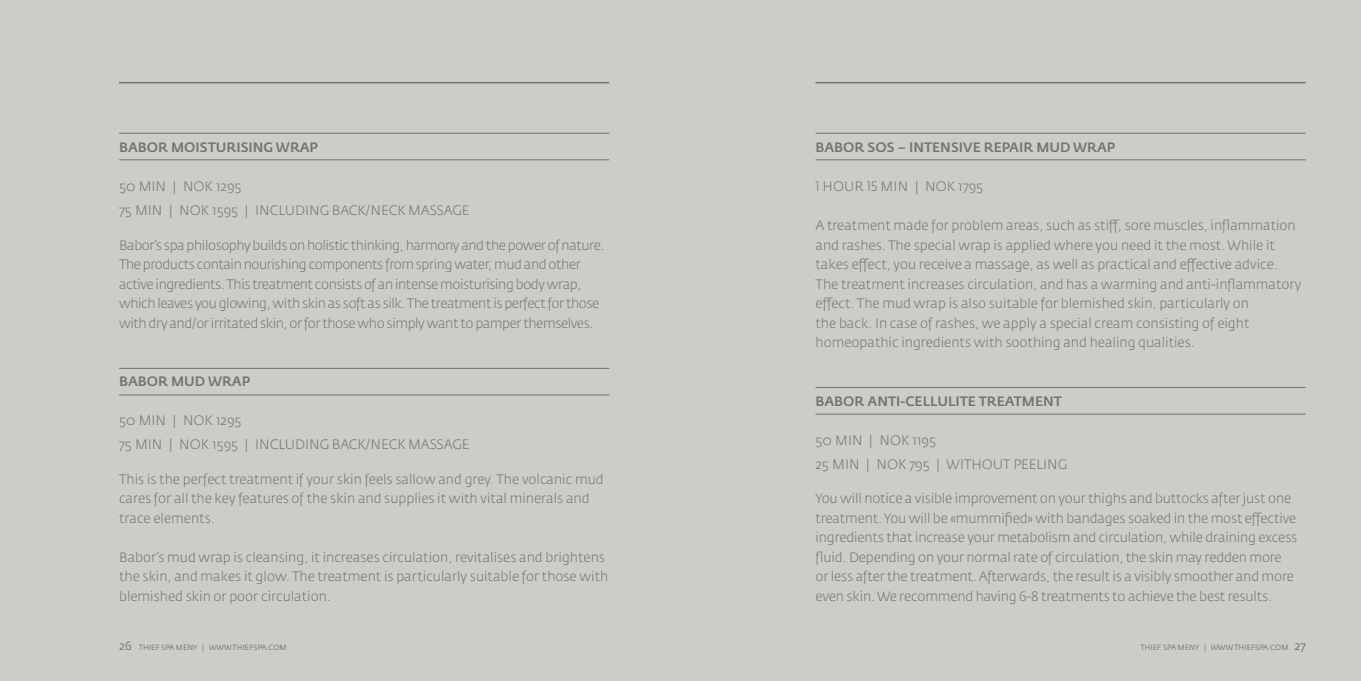
<style>
.page{position:relative;width:1361px;height:681px;background:#fff}
.page>*{position:absolute;margin:0;border:0;box-sizing:border-box;transform-origin:0 0}
.t1{font:300 13.5px/19.5px "Fedra Sans Std";color:#71746f}
.t2{font:300 13.5px/19.5px "Fedra Sans Std";letter-spacing:-.03em;color:#71746f}
.t3{font:500 13.5px "Fedra Sans Std";color:#71746f}
.t4{font:7.5px "Fedra Sans Std";color:#71746f}
.s1{font-size:12px}
</style>
<div class="page">
<div style="left:0;top:0;width:1361px;height:680px;background:#cdccc7"></div>
<hr style="left:815px;top:159px;width:490px;height:1px;background:#71746f">
<hr style="left:119px;top:159px;width:490px;height:1px;background:#71746f">
<hr style="left:815px;top:413px;width:490px;height:1px;background:#71746f">
<hr style="left:119px;top:394px;width:490px;height:1px;background:#71746f">
<hr style="left:815px;top:133px;width:490px;height:1px;background:#71746f">
<hr style="left:119px;top:133px;width:490px;height:1px;background:#71746f">
<hr style="left:815px;top:387px;width:490px;height:1px;background:#71746f">
<hr style="left:119px;top:368px;width:490px;height:1px;background:#71746f">
<hr style="left:815px;top:82px;width:490px;height:1px;background:#71746f">
<hr style="left:119px;top:82px;width:490px;height:1px;background:#71746f">
<p class="t3" style="left:119px;top:139px;width:200px">BABOR MOISTURISING WRAP</p>
<p class="t1" style="left:119px;top:174px;width:352px;line-height:24px">50 MIN | NOK 1295<br>75 MIN | NOK 1595 | INCLUDING BACK/NECK MASSAGE</p>
<p class="t2" style="left:119px;top:235px;width:487px">Babor’s spa philosophy builds on holistic thinking, harmony and the power of nature.<br>The products contain nourishing components from spring water, mud and other active ingredients. This treatment consists of an intense moisturising body wrap, which leaves you glowing, with skin as soft as silk. The treatment is perfect for those with dry and/or irritated skin, or for those who simply want to pamper themselves.</p>
<p class="t3" style="left:119px;top:373px;width:133px">BABOR MUD WRAP</p>
<p class="t1" style="left:119px;top:408px;width:352px;line-height:24px">50 MIN | NOK 1295<br>75 MIN | NOK 1595 | INCLUDING BACK/NECK MASSAGE</p>
<p class="t1" style="left:119px;top:469px;width:486px">This is the perfect treatment if your skin feels sallow and grey. The volcanic mud cares for all the key features of the skin and supplies it with vital minerals and trace elements.</p>
<p class="t1" style="left:119px;top:547px;width:491px">Babor’s mud wrap is cleansing, it increases circulation, revitalises and brightens the skin, and makes it glow. The treatment is particularly suitable for those with blemished skin or poor circulation.</p>
<p class="t3" style="left:815px;top:139px;width:301px">BABOR SOS – INTENSIVE REPAIR MUD WRAP</p>
<p class="t1" style="left:815px;top:177px;width:169px">1 HOUR 15 MIN | NOK 1795</p>
<p class="t1" style="left:815px;top:216px;width:487px">A treatment made for problem areas, such as stiff, sore muscles, inflammation and rashes. The special wrap is applied where you need it the most. While it takes effect, you receive a massage, as well as practical and effective advice.<br>The treatment increases circulation, and has a warming and anti-inflammatory effect. The mud wrap is also suitable for blemished skin, particularly on<br>the back. In case of rashes, we apply a special cream consisting of eight homeopathic ingredients with soothing and healing qualities.</p>
<p class="t3" style="left:815px;top:392px;width:248px">BABOR ANTI-CELLULITE TREATMENT</p>
<p class="t1" style="left:815px;top:428px;width:253px;line-height:24px">50 MIN | NOK 1195<br>25 MIN | NOK 795 | WITHOUT PEELING</p>
<p class="t1" style="left:815px;top:489px;width:483px">You will notice a visible improvement on your thighs and buttocks after just one treatment. You will be «mummified» with bandages soaked in the most effective ingredients that increase your metabolism and circulation, while draining excess fluid. Depending on your normal rate of circulation, the skin may redden more or less after the treatment. Afterwards, the result is a visibly smoother and more even skin. We recommend having 6-8 treatments to achieve the best results.</p>
<p class="t4" style="left:119px;top:642px;width:169px"><span class="s1">26</span> THIEF SPA MENY | WWW.THIEFSPA.COM</p>
<p class="t4" style="left:1140px;top:642px;width:167px">THIEF SPA MENY | WWW.THIEFSPA.COM <span class="s1">27</span></p>
</div>
